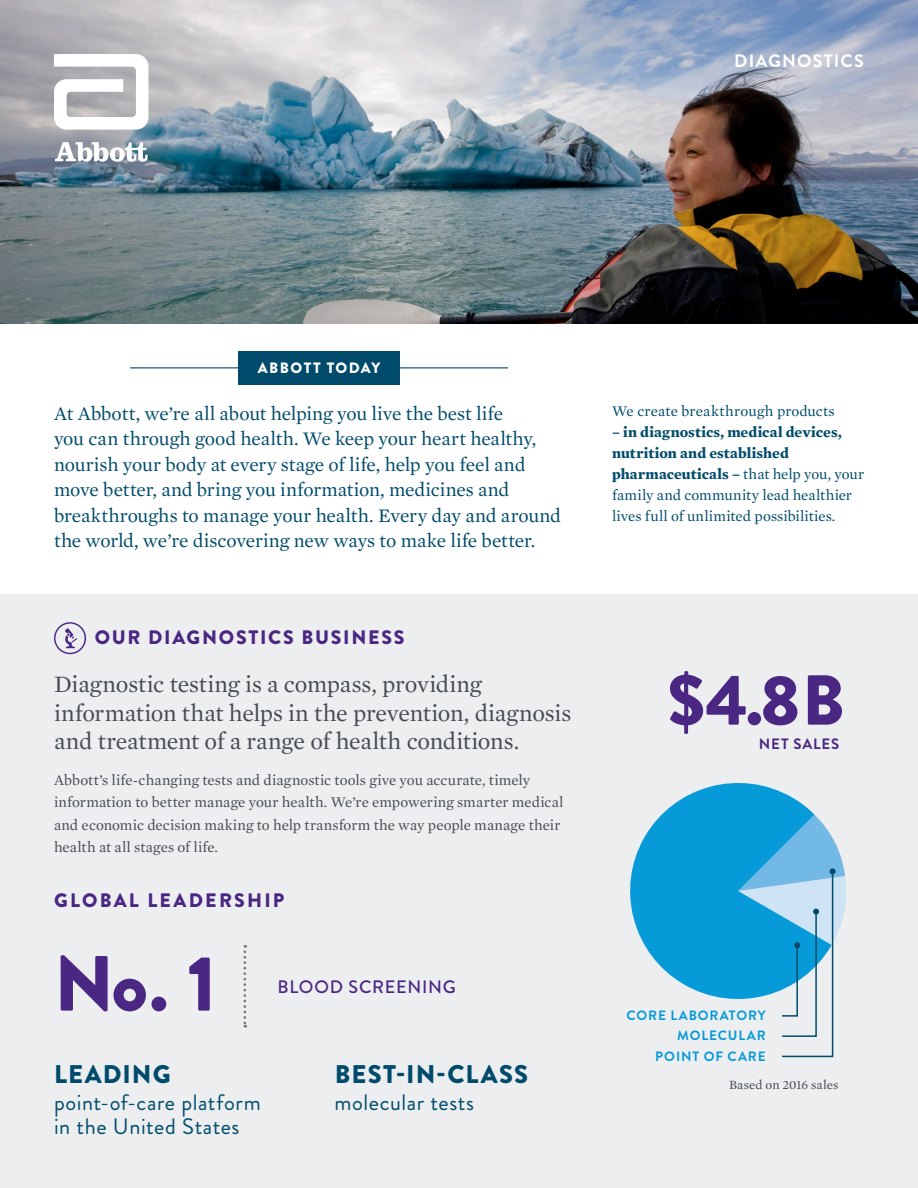
<style>
.page{position:relative;width:918px;height:1188px;background:#fff}
.page>*{position:absolute;margin:0;border:0;box-sizing:border-box;transform-origin:0 0}
.Body_Text_10_12__6pt{font:900 78px "Brandon Grotesque";color:#4a2783}
.t1{font:900 70.5px "Brandon Grotesque";color:#4a2783}
.Body_Text_10_12__6pt-2{font:900 25.5px "Brandon Grotesque";letter-spacing:.045em;color:#004b6c}
.Introduction_17_20{font:24px/28.5px "Mercury Text G1";letter-spacing:-.01em;color:#464b54}
.Body_Text_10_12__6pt-3{font:22.35px/24px "Brandon Grotesque";letter-spacing:.025em;color:#004b6c}
.Body_Text_10_12{font:19.5px/25.5px "Mercury Text G1";letter-spacing:-.005em;color:#004b6c}
.Section_Title_10_12{font:900 19.5px "Brandon Grotesque";letter-spacing:.095em;color:#4a2783}
.Section_Title_10_12-2{font:900 19.5px "Brandon Grotesque";letter-spacing:.115em;color:#4a2783}
.Body_Text_10_12__9pt{font:500 18px "Brandon Grotesque";letter-spacing:.04em;color:#4a2783}
.Division_Descriptor{font:700 18px "Brandon Grotesque";letter-spacing:.065em;color:#fff}
.Body_Text_10_12-2{font:15px/22.5px "Mercury Text G1";letter-spacing:.005em;color:#464b54}
.Body_Text_10_12-3{font:15px/21px "Mercury Text G1";letter-spacing:.005em;color:#004b6c}
.Section_Title_10_12-3{font:900 15px "Brandon Grotesque";letter-spacing:.095em;color:#fff}
.Body_Text_10_12__9pt-2{font:700 15px "Brandon Grotesque";letter-spacing:.055em;color:#4a2783}
.Body_Text_10_12__9pt-3{font:700 13.5px "Brandon Grotesque";letter-spacing:.065em;color:#069ad9}
.Chart_subtitle_7_9{font:12.9px "Mercury Text G1";letter-spacing:.005em;color:#464b54}
.s1{font-weight:700}
</style>
<div class="page">
<img style="left:0;top:0;width:918px;height:324px">
<svg style="left:54px;top:54px;width:95px;height:76px"></svg>
<svg style="left:55px;top:142px;width:93px;height:20px"></svg>
<div style="left:0;top:594px;width:918px;height:594px;background:#eceeef"></div>
<hr style="left:130px;top:367px;width:378px;height:1px;background:#004b6c">
<div style="left:238px;top:351px;width:162px;height:34px;background:#004b6c"></div>
<svg style="left:243px;top:945px;width:3px;height:83px"></svg>
<svg style="left:54px;top:622px;width:32px;height:32px"></svg>
<svg style="left:630px;top:783px;width:185px;height:216px;fill:#069ad9"></svg>
<svg style="left:738px;top:815px;width:108px;height:243px"></svg>
<p class="Division_Descriptor" style="left:734px;top:48px;width:131px">DIAGNOSTICS</p>
<p class="Section_Title_10_12-3" style="left:258px;top:357px;width:124px">ABBOTT TODAY</p>
<p class="Body_Text_10_12" style="left:54px;top:399px;width:509px">At Abbott, we’re all about helping you live the best life<br>you can through good health. We keep your heart healthy, nourish your body at every stage of life, help you feel and move better, and bring you information, medicines and breakthroughs to manage your health. Every day and around the world, we’re discovering new ways to make life better.</p>
<p class="Section_Title_10_12" style="left:95px;top:623px;width:311px">OUR DIAGNOSTICS BUSINESS</p>
<p class="Introduction_17_20" style="left:54px;top:669px;width:519px">Diagnostic testing is a compass, providing information that helps in the prevention, diagnosis and treatment of a range of health conditions.</p>
<p class="Body_Text_10_12-2" style="left:54px;top:768px;width:511px">Abbott’s life-changing tests and diagnostic tools give you accurate, timely information to better manage your health. We’re empowering smarter medical and economic decision making to help transform the way people manage their health at all stages of life.</p>
<p class="Section_Title_10_12-2" style="left:54px;top:887px;width:232px">GLOBAL LEADERSHIP</p>
<p class="Body_Text_10_12__6pt" style="left:54px;top:928px;width:164px">No. 1</p>
<p class="Body_Text_10_12__9pt" style="left:278px;top:974px;width:180px">BLOOD SCREENING</p>
<p class="Body_Text_10_12__6pt-2" style="left:54px;top:1056px;width:118px">LEADING</p>
<p class="Body_Text_10_12__6pt-3" style="left:54px;top:1090px;width:208px">point-of-care platform in the United States</p>
<p class="Body_Text_10_12__6pt-2" style="left:335px;top:1056px;width:195px">BEST-IN-CLASS</p>
<p class="Body_Text_10_12__6pt-3" style="left:335px;top:1090px;width:141px">molecular tests</p>
<p class="Body_Text_10_12-3" style="left:612px;top:400px;width:224px">We create breakthrough products</p>
<p class="Body_Text_10_12-3" style="left:612px;top:421px;width:254px"><span class="s1">– in diagnostics, medical devices, nutrition and established pharmaceuticals –</span> that help you, your family and community lead healthier lives full of unlimited possibilities.</p>
<p class="t1" style="left:668px;top:650px;width:179px">$4.8 B</p>
<p class="Body_Text_10_12__9pt-2" style="left:759px;top:734px;width:82px">NET SALES</p>
<p class="Body_Text_10_12__9pt-3" style="left:627px;top:1006px;width:141px">CORE LABORATORY</p>
<p class="Body_Text_10_12__9pt-3" style="left:677px;top:1026px;width:90px">MOLECULAR</p>
<p class="Body_Text_10_12__9pt-3" style="left:655px;top:1047px;width:112px">POINT OF CARE</p>
<p class="Chart_subtitle_7_9" style="left:729px;top:1076px;width:111px">Based on 2016 sales</p>
</div>
